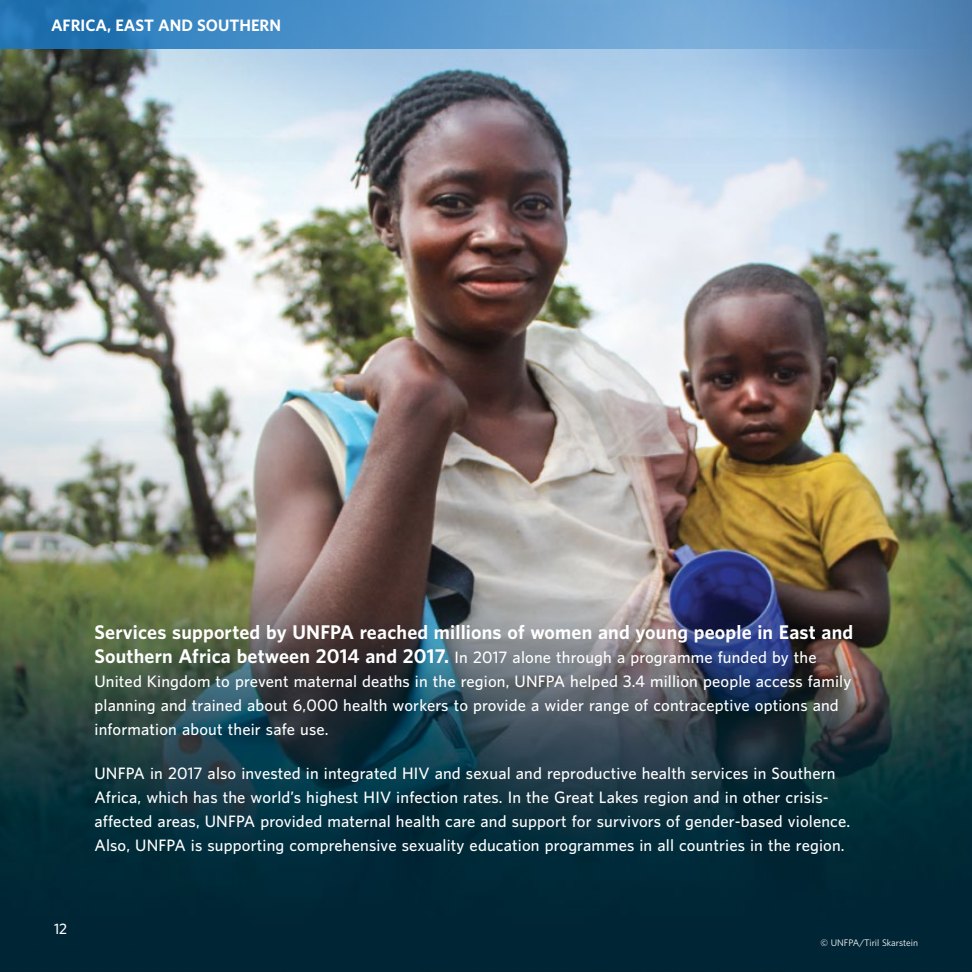
<style>
.page{position:relative;width:972px;height:972px;background:#fff}
.page>*{position:absolute;margin:0;border:0;box-sizing:border-box;transform-origin:0 0}
.t1{font:700 18px "UNFPA";letter-spacing:.01em;color:#fff}
.t2{font:600 15px/24px "UNFPA";letter-spacing:.01em;color:#fff}
.t3{font:700 15px "UNFPA";color:#fff}
.t4{font:600 13.5px "UNFPA";color:#fff}
.t5{font:8.7px "UNFPA Text";color:#fff}
.s1{font-weight:700;font-size:18px}
</style>
<div class="page">
<img style="left:0;top:49px;width:972px;height:923px">
<svg style="left:0;top:0;width:972px;height:49px;background:#5292c7"></svg>
<p class="t3" style="left:51px;top:16px;width:232px">AFRICA, EAST AND SOUTHERN</p>
<p class="t4" style="left:54px;top:920px;width:14px">12</p>
<p class="t1" style="left:94px;top:620px;width:760px">Services supported by UNFPA reached millions of women and young people in East and</p>
<p class="t2" style="left:94px;top:645px;width:758px"><span class="s1">Southern Africa between 2014 and 2017.</span> In 2017 alone through a programme funded by the United Kingdom to prevent maternal deaths in the region, UNFPA helped 3.4 million people access family planning and trained about 6,000 health workers to provide a wider range of contraceptive options and information about their safe use.</p>
<p class="t2" style="left:94px;top:760px;width:757px">UNFPA in 2017 also invested in integrated HIV and sexual and reproductive health services in Southern Africa, which has the world’s highest HIV infection rates. In the Great Lakes region and in other crisis&shy;affected areas, UNFPA provided maternal health care and support for survivors of gender-based violence.<br>Also, UNFPA is supporting comprehensive sexuality education programmes in all countries in the region.</p>
<p class="t5" style="left:821px;top:937px;width:99px">© UNFPA/Tiril Skarstein</p>
</div>
